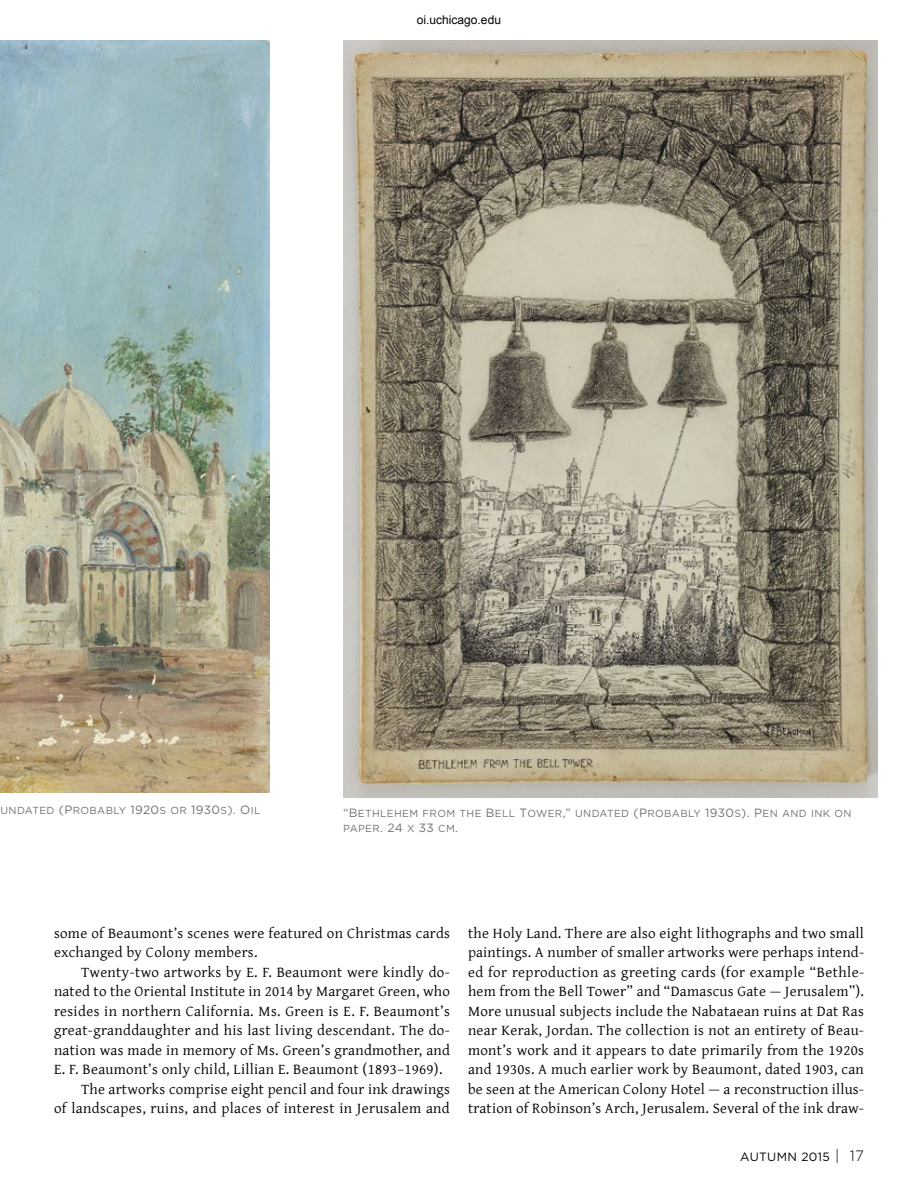
<style>
.page{position:relative;width:918px;height:1188px;background:#fff}
.page>*{position:absolute;margin:0;border:0;box-sizing:border-box;transform-origin:0 0}
.t1{font:15px/19.5px "Gentium Plus";letter-spacing:.02em;color:#000}
.t2{font:12px "Arial";color:#000}
.t3{font:12px "Gotham";letter-spacing:.03em;color:#000}
.t4{font:10.2px/15px "Gotham Book SC850";letter-spacing:.035em;color:#717073}
.s1{font-size:12px}
.s2{font-weight:300;font-size:15px}
</style>
<div class="page">
<img style="left:343px;top:40px;width:535px;height:758px">
<img style="left:0;top:40px;width:269px;height:753px">
<p class="t2" style="left:417px;top:12px;width:86px">oi.uchicago.edu</p>
<p class="t4" style="left:1px;top:803px;width:261px">UNDATED <span class="s1">(P</span>ROBABLY <span class="s1">1920</span>S OR <span class="s1">1930</span>S<span class="s1">). O</span>IL</p>
<p class="t4" style="left:343px;top:806px;width:510px"><span class="s1">“B</span>ETHLEHEM FROM THE <span class="s1">B</span>ELL <span class="s1">T</span>OWER<span class="s1">,”</span> UNDATED <span class="s1">(P</span>ROBABLY <span class="s1">1930</span>S<span class="s1">). P</span>EN AND INK ON<br>PAPER<span class="s1">. 24</span> X <span class="s1">33</span> CM<span class="s1">.</span></p>
<p class="t1" style="left:54px;top:922px;width:398px">some of Beaumont’s scenes were featured on Christmas cards exchanged by Colony members.</p>
<p class="t1" style="left:81px;top:961px;width:370px">Twenty-two artworks by E. F. Beaumont were kindly do-</p>
<p class="t1" style="left:54px;top:980px;width:398px">nated to the Oriental Institute in 2014 by Margaret Green, who</p>
<p class="t1" style="left:54px;top:1000px;width:397px">resides in northern California. Ms. Green is E. F. Beaumont’s</p>
<p class="t1" style="left:54px;top:1019px;width:397px">great-granddaughter and his last living descendant. The do-</p>
<p class="t1" style="left:54px;top:1039px;width:397px">nation was made in memory of Ms. Green’s grandmother, and</p>
<p class="t1" style="left:54px;top:1058px;width:390px">E. F. Beaumont’s only child, Lillian E. Beaumont (1893–1969).</p>
<p class="t1" style="left:81px;top:1078px;width:370px">The artworks comprise eight pencil and four ink drawings</p>
<p class="t1" style="left:54px;top:1097px;width:397px">of landscapes, ruins, and places of interest in Jerusalem and</p>
<p class="t1" style="left:468px;top:922px;width:398px;text-align:justify">the Holy Land. There are also eight lithographs and two small paintings. A number of smaller artworks were perhaps intend&shy;ed for reproduction as greeting cards (for example “Bethle&shy;hem from the Bell Tower” and “Damascus Gate — Jerusalem”).<br>More unusual subjects include the Nabataean ruins at Dat Ras near Kerak, Jordan. The collection is not an entirety of Beau&shy;mont’s work and it appears to date primarily from the 1920s and 1930s. A much earlier work by Beaumont, dated 1903, can be seen at the American Colony Hotel — a reconstruction illus&shy;tration of Robinson’s Arch, Jerusalem. Several of the ink draw-</p>
<p class="t3" style="left:740px;top:1149px;width:125px">AUTUMN 2015 <span class="s2">| 17</span></p>
</div>
